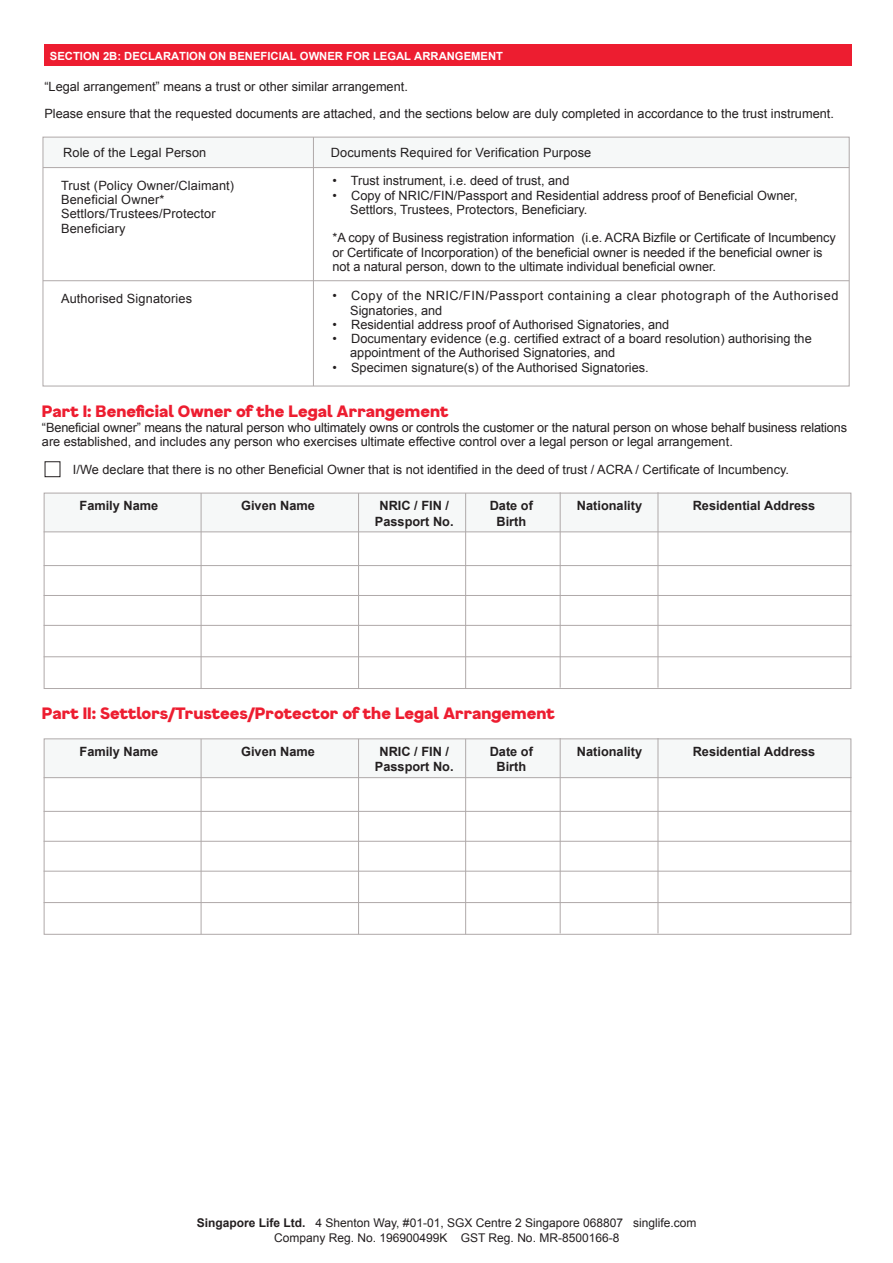
<style>
.page{position:relative;width:893px;height:1263px;background:#fff}
.page>*{position:absolute;margin:0;border:0;box-sizing:border-box;transform-origin:0 0}
.t1{font:900 15.75px "F37 Gruffy";color:#ed1d30}
.t2{font:12.75px/14.2px "Arial";color:#231f20}
.t3{font:700 12.75px/15.3px "Arial";color:#231f20;text-align:center}
.t4{font:12.75px/14.2px "Arial";letter-spacing:.04em;color:#231f20}
.t5{font:12px/15px "Arial";color:#231f20;text-align:center}
.t6{font:700 11.25px "Arial";color:#fff}
.s1{font-weight:700}
</style>
<div class="page">
<div style="left:45px;top:461px;width:15px;height:16px;border:1px solid #231f20"></div>
<div style="left:44px;top:493px;width:807px;height:39px;background:#f6f8f8"></div>
<div style="left:44px;top:493px;width:807px;height:196px;border:1px solid #afa9a9"></div>
<hr style="left:44px;top:531px;width:807px;height:1px;background:#afa9a9">
<hr style="left:44px;top:565px;width:807px;height:1px;background:#afa9a9">
<hr style="left:44px;top:595px;width:807px;height:1px;background:#afa9a9">
<hr style="left:44px;top:625px;width:807px;height:1px;background:#afa9a9">
<hr style="left:44px;top:656px;width:807px;height:1px;background:#afa9a9">
<hr style="left:201px;top:493px;width:1px;height:195px;background:#afa9a9">
<hr style="left:358px;top:493px;width:1px;height:195px;background:#afa9a9">
<hr style="left:465px;top:493px;width:1px;height:195px;background:#afa9a9">
<hr style="left:560px;top:492px;width:1px;height:196px;background:#afa9a9">
<hr style="left:658px;top:492px;width:1px;height:196px;background:#afa9a9">
<div style="left:44px;top:739px;width:807px;height:39px;background:#f6f8f8"></div>
<div style="left:44px;top:738px;width:807px;height:197px;border:1px solid #afa9a9"></div>
<hr style="left:44px;top:777px;width:807px;height:1px;background:#afa9a9">
<hr style="left:44px;top:811px;width:807px;height:1px;background:#afa9a9">
<hr style="left:44px;top:841px;width:807px;height:1px;background:#afa9a9">
<hr style="left:44px;top:871px;width:807px;height:1px;background:#afa9a9">
<hr style="left:44px;top:902px;width:807px;height:1px;background:#afa9a9">
<hr style="left:201px;top:739px;width:1px;height:195px;background:#afa9a9">
<hr style="left:358px;top:739px;width:1px;height:195px;background:#afa9a9">
<hr style="left:465px;top:739px;width:1px;height:195px;background:#afa9a9">
<hr style="left:560px;top:738px;width:1px;height:195px;background:#afa9a9">
<hr style="left:658px;top:738px;width:1px;height:195px;background:#afa9a9">
<div style="left:44px;top:45px;width:807px;height:21px;background:#ed1d30"></div>
<div style="left:43px;top:137px;width:807px;height:31px;background:#f6f8f8"></div>
<hr style="left:313px;top:137px;width:1px;height:249px;background:#afa9a9">
<hr style="left:43px;top:167px;width:806px;height:1px;background:#afa9a9">
<hr style="left:43px;top:280px;width:806px;height:1px;background:#afa9a9">
<div style="left:43px;top:137px;width:806px;height:249px;border:1px solid #afa9a9"></div>
<p class="t6" style="left:50px;top:48px;width:455px">SECTION 2B: DECLARATION ON BENEFICIAL OWNER FOR LEGAL ARRANGEMENT</p>
<p class="t2" style="left:44px;top:73px;width:791px;line-height:27px">“Legal arrangement” means a trust or other similar arrangement.<br>Please ensure that the requested documents are attached, and the sections below are duly completed in accordance to the trust instrument.</p>
<p class="t2" style="left:63px;top:145px;width:145px">Role of the Legal Person</p>
<p class="t2" style="left:331px;top:145px;width:262px">Documents Required for Verification Purpose</p>
<p class="t2" style="left:61px;top:178px;width:175px">Trust (Policy Owner/Claimant)<br>Beneficial Owner*<br>Settlors/Trustees/Protector<br>Beneficiary</p>
<p class="t2" style="left:332px;top:174px;width:238px">• Trust instrument, i.e. deed of trust, and</p>
<p class="t2" style="left:350px;top:188px;width:449px;text-indent:-18px">• Copy of NRIC/FIN/Passport and Residential address proof of Beneficial Owner,<br>Settlors, Trustees, Protectors, Beneficiary.</p>
<p class="t2" style="left:332px;top:231px;width:505px">*A copy of Business registration information (i.e. ACRA Bizfile or Certificate of Incumbency or Certificate of Incorporation) of the beneficial owner is needed if the beneficial owner is not a natural person, down to the ultimate individual beneficial owner.</p>
<p class="t2" style="left:61px;top:292px;width:132px">Authorised Signatories</p>
<p class="t4" style="left:350px;top:289px;width:490px;text-indent:-18px">• Copy of the NRIC/FIN/Passport containing a clear photograph of the Authorised<br>Signatories, and</p>
<p class="t2" style="left:332px;top:317px;width:338px">• Residential address proof of Authorised Signatories, and</p>
<p class="t2" style="left:350px;top:332px;width:463px;text-indent:-18px">• Documentary evidence (e.g. certified extract of a board resolution) authorising the appointment of the Authorised Signatories, and</p>
<p class="t2" style="left:332px;top:360px;width:318px">• Specimen signature(s) of the Authorised Signatories.</p>
<p class="t1" style="left:42px;top:401px;width:408px">Part I: Beneficial Owner of the Legal Arrangement</p>
<p class="t2" style="left:42px;top:420px;width:807px">“Beneficial owner” means the natural person who ultimately owns or controls the customer or the natural person on whose behalf business relations are established, and includes any person who exercises ultimate effective control over a legal person or legal arrangement.</p>
<p class="t2" style="left:73px;top:463px;width:718px">I/We declare that there is no other Beneficial Owner that is not identified in the deed of trust / ACRA / Certificate of Incumbency.</p>
<p class="t3" style="left:80px;top:499px;width:80px">Family Name</p>
<p class="t3" style="left:241px;top:499px;width:75px">Given Name</p>
<p class="t3" style="left:375px;top:499px;width:80px">NRIC / FIN /<br>Passport No.</p>
<p class="t3" style="left:490px;top:499px;width:45px">Date of<br>Birth</p>
<p class="t3" style="left:577px;top:498px;width:67px">Nationality</p>
<p class="t3" style="left:693px;top:498px;width:124px">Residential Address</p>
<p class="t1" style="left:42px;top:702px;width:514px">Part II: Settlors/Trustees/Protector of the Legal Arrangement</p>
<p class="t3" style="left:80px;top:744px;width:80px">Family Name</p>
<p class="t3" style="left:241px;top:744px;width:75px">Given Name</p>
<p class="t3" style="left:375px;top:744px;width:80px">NRIC / FIN /<br>Passport No.</p>
<p class="t3" style="left:490px;top:744px;width:45px">Date of<br>Birth</p>
<p class="t3" style="left:577px;top:744px;width:67px">Nationality</p>
<p class="t3" style="left:693px;top:744px;width:124px">Residential Address</p>
<p class="t5" style="left:197px;top:1215px;width:501px"><span class="s1">Singapore Life Ltd.</span> 4 Shenton Way, #01-01, SGX Centre 2 Singapore 068807 singlife.com<br>Company Reg. No. 196900499K GST Reg. No. MR-8500166-8</p>
</div>
